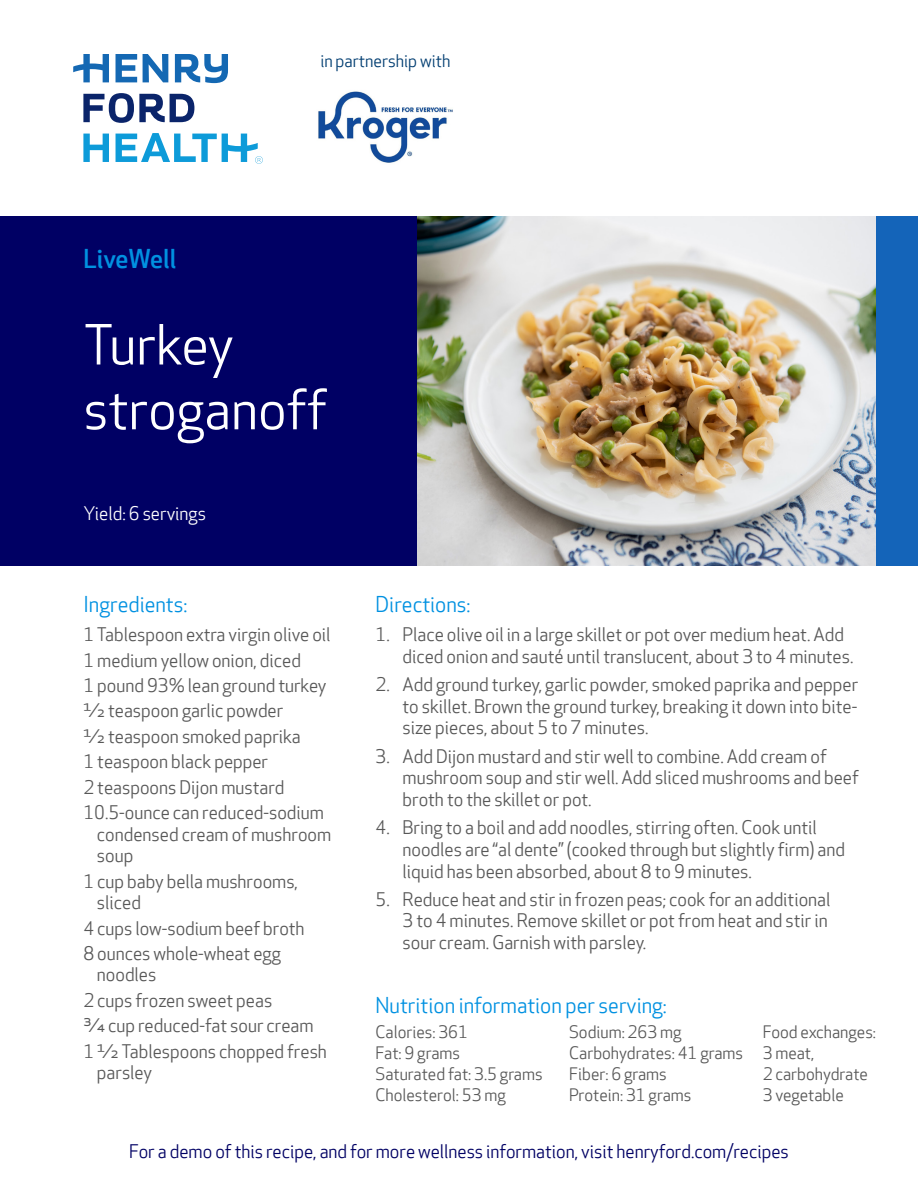
<style>
.page{position:relative;width:918px;height:1188px;background:#fff}
.page>*{position:absolute;margin:0;border:0;box-sizing:border-box;transform-origin:0 0}
.t1{font:54px "Apex New";color:#fff}
.t2{font:500 25.5px "Apex New";color:#0091e1}
.t3{font:21px "Apex New";color:#0091e1}
.t4{font:18px/21.6px "Apex New";color:#585858}
.t5{font:18px "Apex New";color:#000064}
.t6{font:18px "Apex New";color:#fff}
.t7{font:16.8px "Apex New";color:#003d71}
.t8{font:16.5px/21px "Apex New";color:#585858}
</style>
<div class="page">
<div style="left:0;top:216px;width:459px;height:350px;background:#000064"></div>
<img style="left:417px;top:216px;width:459px;height:350px">
<div style="left:876px;top:216px;width:42px;height:350px;background:#1464b9"></div>
<img style="left:318px;top:91px;width:135px;height:72px">
<svg style="left:83px;top:93px;width:111px;height:30px"></svg>
<svg style="left:73px;top:54px;width:155px;height:29px"></svg>
<svg style="left:83px;top:133px;width:180px;height:31px"></svg>
<p class="t2" style="left:83px;top:244px;width:94px">LiveWell</p>
<p class="t7" style="left:320px;top:51px;width:131px">in partnership with</p>
<p class="t1" style="left:83px;top:315px;width:152px">Turkey</p>
<p class="t1" style="left:83px;top:380px;width:245px">stroganoff</p>
<p class="t6" style="left:83px;top:503px;width:124px">Yield: 6 servings</p>
<p class="t3" style="left:83px;top:593px;width:106px">Ingredients:</p>
<p class="t4" style="left:83px;top:625px;width:249px">1 Tablespoon extra virgin olive oil</p>
<p class="t4" style="left:83px;top:650px;width:219px">1 medium yellow onion, diced</p>
<p class="t4" style="left:83px;top:675px;width:245px">1 pound 93% lean ground turkey</p>
<p class="t4" style="left:83px;top:701px;width:201px">½ teaspoon garlic powder</p>
<p class="t4" style="left:83px;top:726px;width:219px">½ teaspoon smoked paprika</p>
<p class="t4" style="left:83px;top:752px;width:186px">1 teaspoon black pepper</p>
<p class="t4" style="left:83px;top:777px;width:203px">2 teaspoons Dijon mustard</p>
<p class="t4" style="left:97px;top:802px;width:236px;text-indent:-14px">10.5-ounce can reduced-sodium condensed cream of mushroom soup</p>
<p class="t4" style="left:97px;top:871px;width:203px;text-indent:-14px">1 cup baby bella mushrooms, sliced</p>
<p class="t4" style="left:83px;top:918px;width:223px">4 cups low-sodium beef broth</p>
<p class="t4" style="left:97px;top:943px;width:185px;text-indent:-14px">8 ounces whole-wheat egg noodles</p>
<p class="t4" style="left:83px;top:990px;width:190px">2 cups frozen sweet peas</p>
<p class="t4" style="left:83px;top:1016px;width:232px">¾ cup reduced-fat sour cream</p>
<p class="t4" style="left:97px;top:1041px;width:232px;text-indent:-14px">1 ½ Tablespoons chopped fresh parsley</p>
<p class="t3" style="left:376px;top:593px;width:96px">Directions:</p>
<p class="t4" style="left:403px;top:625px;width:452px;text-indent:-27px">1. Place olive oil in a large skillet or pot over medium heat. Add diced onion and sauté until translucent, about 3 to 4 minutes.</p>
<p class="t4" style="left:403px;top:675px;width:457px;text-align:justify;text-indent:-27px">2. Add ground turkey, garlic powder, smoked paprika and pepper to skillet. Brown the ground turkey, breaking it down into bite&shy;size pieces, about 5 to 7 minutes.</p>
<p class="t4" style="left:403px;top:746px;width:458px;text-indent:-27px">3. Add Dijon mustard and stir well to combine. Add cream of mushroom soup and stir well. Add sliced mushrooms and beef broth to the skillet or pot.</p>
<p class="t4" style="left:403px;top:818px;width:444px;text-indent:-27px">4. Bring to a boil and add noodles, stirring often. Cook until noodles are “al dente” (cooked through but slightly firm) and liquid has been absorbed, about 8 to 9 minutes.</p>
<p class="t4" style="left:403px;top:889px;width:429px;text-indent:-27px">5. Reduce heat and stir in frozen peas; cook for an additional<br>3 to 4 minutes. Remove skillet or pot from heat and stir in sour cream. Garnish with parsley.</p>
<p class="t3" style="left:376px;top:994px;width:293px">Nutrition information per serving:</p>
<p class="t8" style="left:376px;top:1022px;width:94px">Calories: 361</p>
<p class="t8" style="left:376px;top:1043px;width:86px">Fat: 9 grams</p>
<p class="t8" style="left:376px;top:1064px;width:169px">Saturated fat: 3.5 grams</p>
<p class="t8" style="left:376px;top:1085px;width:132px">Cholesterol: 53 mg</p>
<p class="t8" style="left:569px;top:1022px;width:114px">Sodium: 263 mg</p>
<p class="t8" style="left:569px;top:1043px;width:175px">Carbohydrates: 41 grams</p>
<p class="t8" style="left:569px;top:1064px;width:99px">Fiber: 6 grams</p>
<p class="t8" style="left:569px;top:1085px;width:124px">Protein: 31 grams</p>
<p class="t8" style="left:763px;top:1022px;width:115px">Food exchanges:<br>3 meat,<br>2 carbohydrate</p>
<p class="t8" style="left:763px;top:1085px;width:83px">3 vegetable</p>
<p class="t5" style="left:129px;top:1142px;width:661px">For a demo of this recipe, and for more wellness information, visit henryford.com/recipes</p>
</div>
